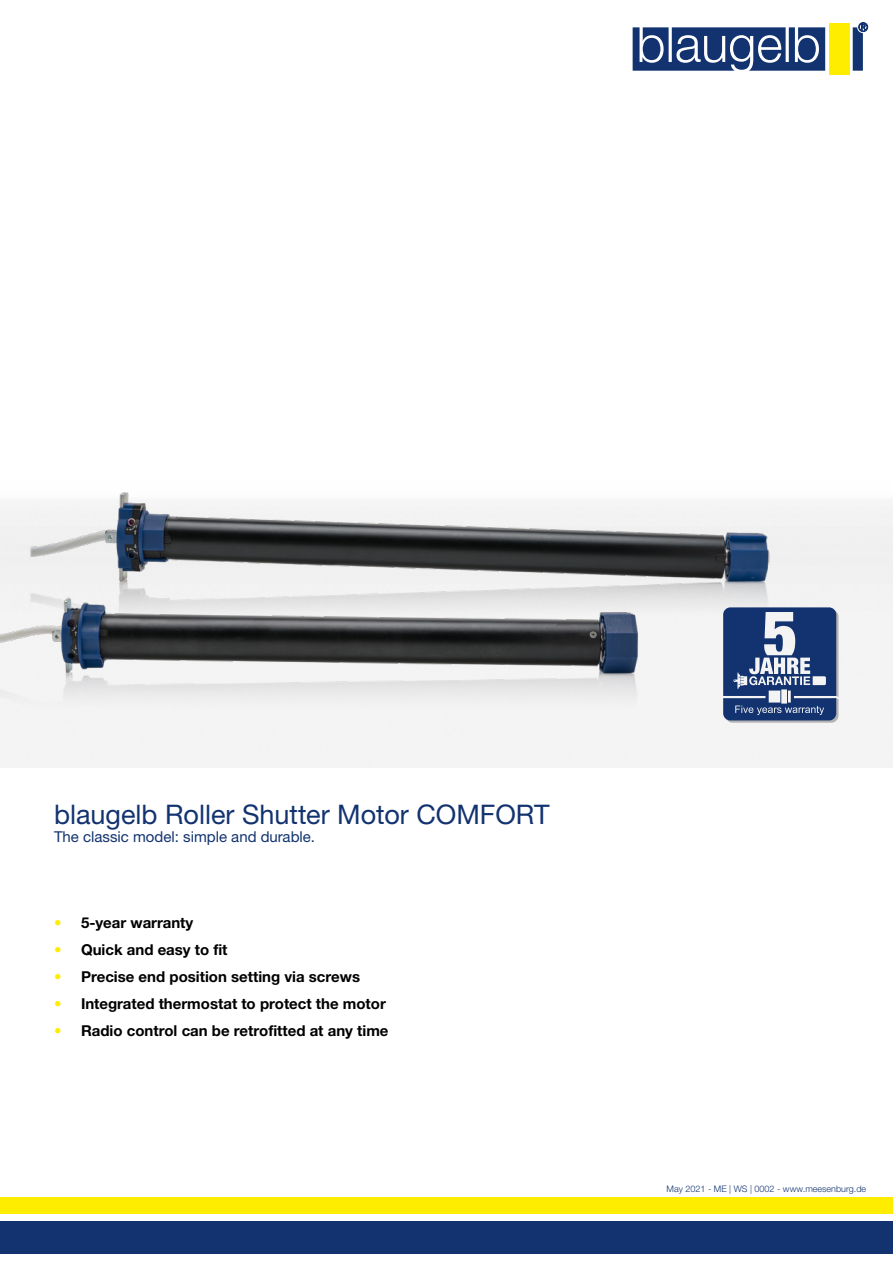
<style>
.page{position:relative;width:893px;height:1263px;background:#fff}
.page>*{position:absolute;margin:0;border:0;box-sizing:border-box;transform-origin:0 0}
.t1{font:27px "Helvetica Neue World 55 Roman";color:#133370}
.t2{font:700 15px "Helvetica Neue World 75";color:#000}
.t3{font:15px "Helvetica Neue World 55 Roman";color:#133370}
.t4{font:9px "Helvetica Neue World 45 Lt";color:#133370}
.s1{color:#ffed00}
</style>
<div class="page">
<img style="left:0;top:491px;width:852px;height:174px">
<div style="left:0;top:1222px;width:893px;height:32px;background:#133370"></div>
<div style="left:0;top:1197px;width:893px;height:17px;background:#ffed00"></div>
<svg style="left:633px;top:22px;width:235px;height:49px"></svg>
<div style="left:829px;top:23px;width:20px;height:51px;background:#ffed00"></div>
<svg style="left:723px;top:607px;width:115px;height:116px"></svg>
<img style="left:0;top:542px;width:682px;height:200px">
<h1 class="t1" style="left:54px;top:798px;width:497px">blaugelb Roller Shutter Motor COMFORT</h1>
<p class="t3" style="left:54px;top:828px;width:263px">The classic model: simple and durable.</p>
<p class="t2" style="left:54px;top:914px;width:141px"><span class="s1">•</span> 5-year warranty</p>
<p class="t2" style="left:54px;top:941px;width:175px"><span class="s1">•</span> Quick and easy to fit</p>
<p class="t2" style="left:54px;top:968px;width:308px"><span class="s1">•</span> Precise end position setting via screws</p>
<p class="t2" style="left:54px;top:995px;width:333px"><span class="s1">•</span> Integrated thermostat to protect the motor</p>
<p class="t2" style="left:54px;top:1022px;width:336px"><span class="s1">•</span> Radio control can be retrofitted at any time</p>
<p class="t4" style="left:667px;top:1183px;width:201px">May 2021 - ME | WS | 0002 - www.meesenburg.de</p>
</div>
